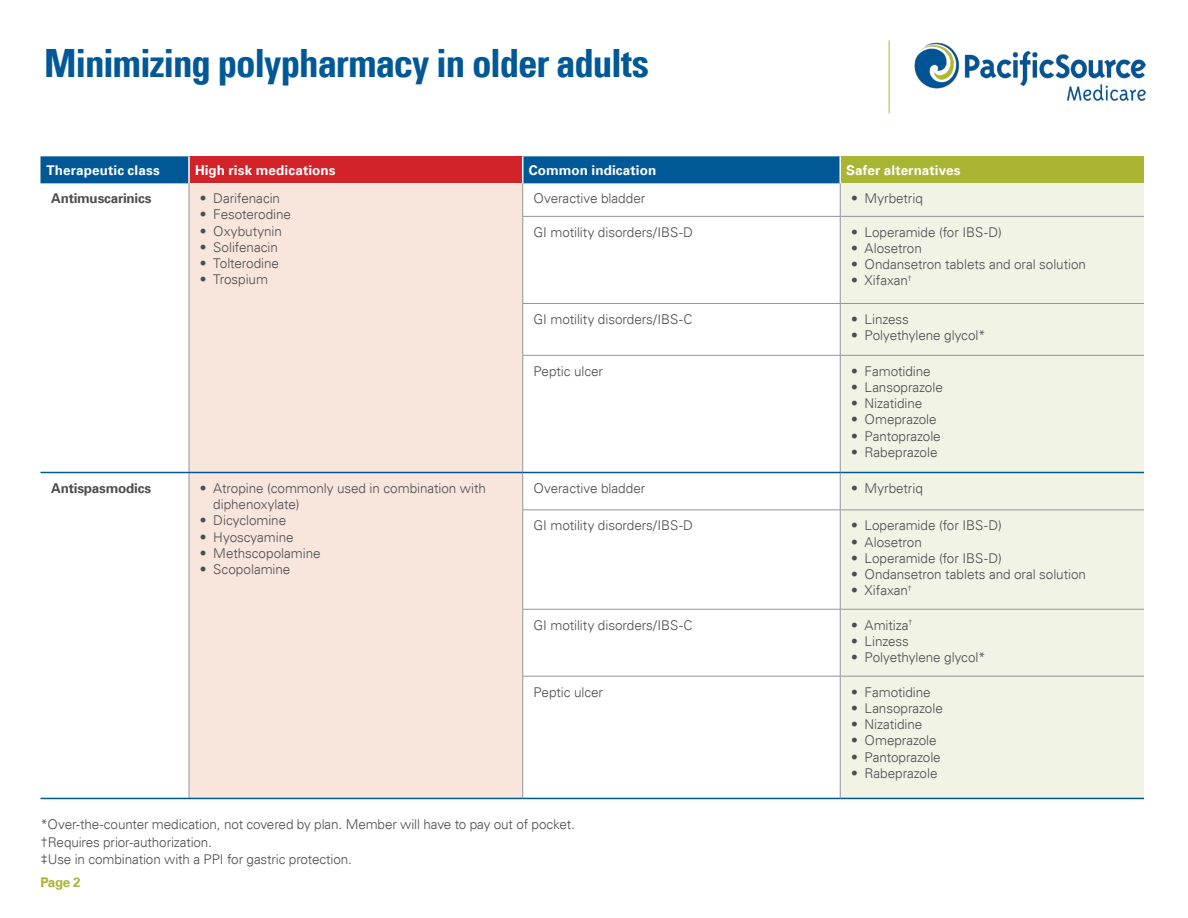
<style>
.page{position:relative;width:1188px;height:918px;background:#fff}
.page>*{position:absolute;margin:0;border:0;box-sizing:border-box;transform-origin:0 0}
.t1{font:700 condensed 39px "Univers LT";letter-spacing:-.03em;color:#005996}
.t2{font:300 13.5px/17.2px "Univers LT";letter-spacing:-.005em;color:#4d4d4f}
.t3{font:700 13.5px "Univers LT";letter-spacing:.005em;color:#fff}
.t4{font:700 13.5px "Univers LT";letter-spacing:-.015em;color:#4d4d4f}
.t5{font:700 13.5px "Univers LT";color:#a9b533}
</style>
<div class="page">
<img style="left:914px;top:43px;width:231px;height:57px">
<hr style="left:889px;top:40px;width:1px;height:73px;background:#a9b533">
<div style="left:840px;top:156px;width:304px;height:27px;background:#a9b533"></div>
<div style="left:190px;top:183px;width:332px;height:615px;background:#f8e5dc"></div>
<div style="left:841px;top:183px;width:303px;height:615px;background:#f1f3e4"></div>
<svg style="left:40px;top:156px;width:799px;height:27px;background:#5a446a"></svg>
<hr style="left:839px;top:156px;width:2px;height:27px;background:#fff">
<hr style="left:189px;top:183px;width:1px;height:33px;background:#939598">
<hr style="left:522px;top:183px;width:1px;height:33px;background:#939598">
<hr style="left:840px;top:183px;width:1px;height:33px;background:#939598">
<hr style="left:189px;top:216px;width:1px;height:87px;background:#939598">
<hr style="left:522px;top:217px;width:1px;height:86px;background:#939598">
<hr style="left:840px;top:217px;width:1px;height:86px;background:#939598">
<hr style="left:189px;top:303px;width:1px;height:52px;background:#939598">
<hr style="left:522px;top:304px;width:1px;height:51px;background:#939598">
<hr style="left:840px;top:304px;width:1px;height:51px;background:#939598">
<hr style="left:189px;top:355px;width:1px;height:117px;background:#939598">
<hr style="left:522px;top:356px;width:1px;height:116px;background:#939598">
<hr style="left:840px;top:356px;width:1px;height:116px;background:#939598">
<hr style="left:189px;top:473px;width:1px;height:37px;background:#939598">
<hr style="left:522px;top:473px;width:1px;height:37px;background:#939598">
<hr style="left:840px;top:473px;width:1px;height:37px;background:#939598">
<hr style="left:189px;top:510px;width:1px;height:99px;background:#939598">
<hr style="left:522px;top:510px;width:1px;height:99px;background:#939598">
<hr style="left:840px;top:510px;width:1px;height:99px;background:#939598">
<hr style="left:189px;top:609px;width:1px;height:67px;background:#939598">
<hr style="left:522px;top:610px;width:1px;height:66px;background:#939598">
<hr style="left:840px;top:610px;width:1px;height:66px;background:#939598">
<hr style="left:189px;top:676px;width:1px;height:122px;background:#939598">
<hr style="left:522px;top:677px;width:1px;height:121px;background:#939598">
<hr style="left:840px;top:677px;width:1px;height:121px;background:#939598">
<hr style="left:40px;top:472px;width:149px;height:1px;background:#005996">
<hr style="left:189px;top:472px;width:334px;height:1px;background:#005996">
<hr style="left:523px;top:472px;width:317px;height:1px;background:#005996">
<hr style="left:840px;top:472px;width:304px;height:1px;background:#005996">
<hr style="left:40px;top:798px;width:149px;height:1px;background:#005996">
<hr style="left:189px;top:798px;width:334px;height:1px;background:#005996">
<hr style="left:523px;top:798px;width:317px;height:1px;background:#005996">
<hr style="left:840px;top:798px;width:304px;height:1px;background:#005996">
<hr style="left:522px;top:216px;width:318px;height:1px;background:#939598">
<hr style="left:840px;top:216px;width:304px;height:1px;background:#939598">
<hr style="left:522px;top:303px;width:318px;height:1px;background:#939598">
<hr style="left:840px;top:303px;width:304px;height:1px;background:#939598">
<hr style="left:522px;top:355px;width:318px;height:1px;background:#939598">
<hr style="left:840px;top:355px;width:304px;height:1px;background:#939598">
<hr style="left:522px;top:510px;width:318px;height:1px;background:#939598">
<hr style="left:840px;top:510px;width:304px;height:1px;background:#939598">
<hr style="left:522px;top:609px;width:318px;height:1px;background:#939598">
<hr style="left:840px;top:609px;width:304px;height:1px;background:#939598">
<hr style="left:522px;top:676px;width:318px;height:1px;background:#939598">
<hr style="left:840px;top:676px;width:304px;height:1px;background:#939598">
<h1 class="t1" style="left:44px;top:39px;width:606px">Minimizing polypharmacy in older adults</h1>
<p class="t3" style="left:46px;top:162px;width:115px">Therapeutic class</p>
<p class="t3" style="left:195px;top:162px;width:142px">High risk medications</p>
<p class="t3" style="left:529px;top:162px;width:129px">Common indication</p>
<p class="t3" style="left:846px;top:162px;width:116px">Safer alternatives</p>
<p class="t4" style="left:51px;top:191px;width:102px">Antimuscarinics</p>
<p class="t2" style="left:200px;top:190px;width:82px">• Darifenacin</p>
<p class="t2" style="left:200px;top:206px;width:93px">• Fesoterodine</p>
<p class="t2" style="left:200px;top:222px;width:84px">• Oxybutynin</p>
<p class="t2" style="left:200px;top:238px;width:80px">• Solifenacin</p>
<p class="t2" style="left:200px;top:255px;width:81px">• Tolterodine</p>
<p class="t2" style="left:200px;top:271px;width:70px">• Trospium</p>
<p class="t2" style="left:534px;top:190px;width:113px">Overactive bladder</p>
<p class="t2" style="left:851px;top:190px;width:73px">• Myrbetriq</p>
<p class="t2" style="left:534px;top:223px;width:161px">GI motility disorders/IBS-D</p>
<p class="t2" style="left:851px;top:223px;width:152px">• Loperamide (for IBS-D)</p>
<p class="t2" style="left:851px;top:240px;width:72px">• Alosetron</p>
<p class="t2" style="left:851px;top:256px;width:237px">• Ondansetron tablets and oral solution</p>
<p class="t2" style="left:851px;top:272px;width:62px">• Xifaxan<sup>†</sup></p>
<p class="t2" style="left:534px;top:311px;width:160px">GI motility disorders/IBS-C</p>
<p class="t2" style="left:851px;top:311px;width:59px">• Linzess</p>
<p class="t2" style="left:851px;top:327px;width:136px">• Polyethylene glycol*</p>
<p class="t2" style="left:534px;top:362px;width:71px">Peptic ulcer</p>
<p class="t2" style="left:851px;top:362px;width:81px">• Famotidine</p>
<p class="t2" style="left:851px;top:379px;width:93px">• Lansoprazole</p>
<p class="t2" style="left:851px;top:395px;width:73px">• Nizatidine</p>
<p class="t2" style="left:851px;top:411px;width:87px">• Omeprazole</p>
<p class="t2" style="left:851px;top:427px;width:91px">• Pantoprazole</p>
<p class="t2" style="left:851px;top:443px;width:88px">• Rabeprazole</p>
<p class="t4" style="left:51px;top:480px;width:101px">Antispasmodics</p>
<p class="t2" style="left:213px;top:480px;width:274px;line-height:16.2px;text-indent:-14px">• Atropine (commonly used in combination with diphenoxylate)</p>
<p class="t2" style="left:200px;top:512px;width:88px">• Dicyclomine</p>
<p class="t2" style="left:200px;top:528px;width:95px">• Hyoscyamine</p>
<p class="t2" style="left:200px;top:544px;width:122px">• Methscopolamine</p>
<p class="t2" style="left:200px;top:561px;width:92px">• Scopolamine</p>
<p class="t2" style="left:534px;top:480px;width:113px">Overactive bladder</p>
<p class="t2" style="left:851px;top:480px;width:73px">• Myrbetriq</p>
<p class="t2" style="left:534px;top:517px;width:161px">GI motility disorders/IBS-D</p>
<p class="t2" style="left:851px;top:517px;width:152px">• Loperamide (for IBS-D)</p>
<p class="t2" style="left:851px;top:533px;width:72px">• Alosetron</p>
<p class="t2" style="left:851px;top:549px;width:152px">• Loperamide (for IBS-D)</p>
<p class="t2" style="left:851px;top:566px;width:237px">• Ondansetron tablets and oral solution</p>
<p class="t2" style="left:851px;top:582px;width:62px">• Xifaxan<sup>†</sup></p>
<p class="t2" style="left:534px;top:616px;width:160px">GI motility disorders/IBS-C</p>
<p class="t2" style="left:851px;top:616px;width:63px">• Amitiza<sup>†</sup></p>
<p class="t2" style="left:851px;top:633px;width:59px">• Linzess</p>
<p class="t2" style="left:851px;top:649px;width:136px">• Polyethylene glycol*</p>
<p class="t2" style="left:534px;top:683px;width:71px">Peptic ulcer</p>
<p class="t2" style="left:851px;top:683px;width:81px">• Famotidine</p>
<p class="t2" style="left:851px;top:700px;width:93px">• Lansoprazole</p>
<p class="t2" style="left:851px;top:716px;width:73px">• Nizatidine</p>
<p class="t2" style="left:851px;top:732px;width:87px">• Omeprazole</p>
<p class="t2" style="left:851px;top:748px;width:91px">• Pantoprazole</p>
<p class="t2" style="left:851px;top:764px;width:88px">• Rabeprazole</p>
<p class="t2" style="left:40px;top:816px;width:536px">*Over-the-counter medication, not covered by plan. Member will have to pay out of pocket. †Requires prior-authorization.<br>‡Use in combination with a PPI for gastric protection.</p>
<p class="t5" style="left:40px;top:874px;width:42px">Page 2</p>
</div>
